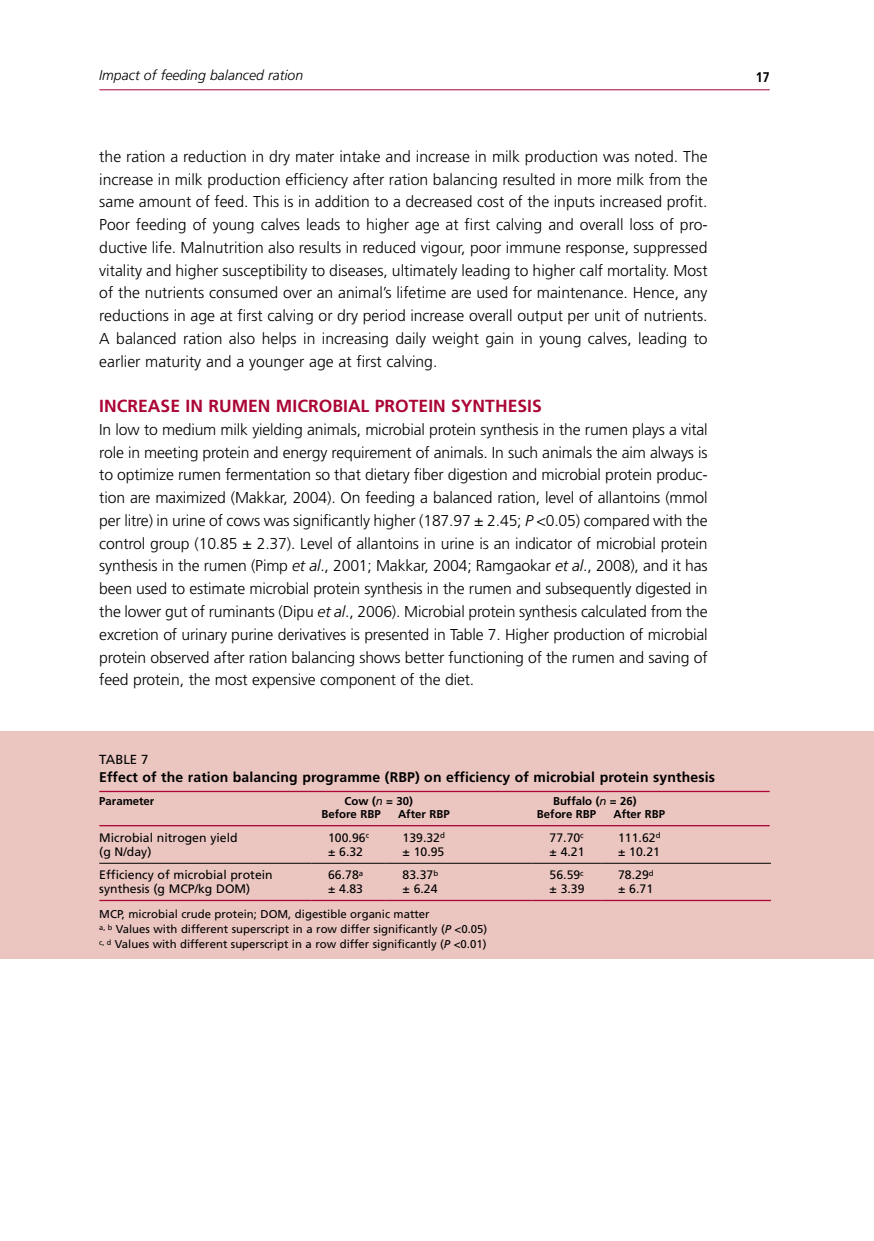
<style>
.page{position:relative;width:874px;height:1241px;background:#fff}
.page>*{position:absolute;margin:0;border:0;box-sizing:border-box;transform-origin:0 0}
.t1{font:700 17.5px "Frutiger LT Std";color:#ab0635}
.t2{font:300 15.75px/22.8px "Frutiger LT Std";letter-spacing:-.005em;color:#000;text-align:justify}
.t3{font:700 14px "Frutiger LT Std";letter-spacing:.01em;color:#000}
.t4{font:italic 300 14px "Frutiger LT Std";color:#000}
.t5{font:700 14px "Frutiger LT Std";letter-spacing:.01em;color:#000;scale:.88 1}
.t6{font:13.12px "Frutiger LT Std";color:#000}
.t7{font:12.25px/14px "Frutiger LT Std";color:#000}
.t8{font:11.38px/14.9px "Frutiger LT Std";color:#000}
.t9{font:700 11.38px "Frutiger LT Std";color:#000}
.s1{font-style:italic}
.s2{font-weight:400;font-style:italic}
</style>
<div class="page">
<hr style="left:99px;top:89px;width:670px;height:1px;background:#ab0635">
<div style="left:0;top:730px;width:873px;height:228px;background:#ebc6c1"></div>
<hr style="left:99px;top:790px;width:670px;height:2px;background:#ab0635">
<hr style="left:99px;top:824px;width:670px;height:2px;background:#ab0635">
<hr style="left:99px;top:899px;width:212px;height:2px;background:#ab0635">
<hr style="left:311px;top:899px;width:74px;height:2px;background:#ab0635">
<hr style="left:385px;top:899px;width:147px;height:2px;background:#ab0635">
<hr style="left:532px;top:899px;width:69px;height:2px;background:#ab0635">
<hr style="left:601px;top:899px;width:169px;height:2px;background:#ab0635">
<hr style="left:99px;top:862px;width:212px;height:1px;background:#000">
<hr style="left:311px;top:862px;width:74px;height:1px;background:#000">
<hr style="left:385px;top:862px;width:147px;height:1px;background:#000">
<hr style="left:532px;top:862px;width:69px;height:1px;background:#000">
<hr style="left:601px;top:862px;width:169px;height:1px;background:#000">
<p class="t4" style="left:99px;top:67px;width:205px">Impact of feeding balanced ration</p>
<p class="t5" style="left:755px;top:69px;width:17px">17</p>
<p class="t2" style="left:99px;top:145px;width:609px">the ration a reduction in dry mater intake and increase in milk production was noted. The increase in milk production efficiency after ration balancing resulted in more milk from the same amount of feed. This is in addition to a decreased cost of the inputs increased profit.<br>Poor feeding of young calves leads to higher age at first calving and overall loss of pro&shy;ductive life. Malnutrition also results in reduced vigour, poor immune response, suppressed vitality and higher susceptibility to diseases, ultimately leading to higher calf mortality. Most of the nutrients consumed over an animal’s lifetime are used for maintenance. Hence, any reductions in age at first calving or dry period increase overall output per unit of nutrients.<br>A balanced ration also helps in increasing daily weight gain in young calves, leading to earlier maturity and a younger age at first calving.</p>
<p class="t1" style="left:99px;top:396px;width:443px">increase in rumen microbial protein synthesis</p>
<p class="t2" style="left:99px;top:418px;width:609px">In low to medium milk yielding animals, microbial protein synthesis in the rumen plays a vital role in meeting protein and energy requirement of animals. In such animals the aim always is to optimize rumen fermentation so that dietary fiber digestion and microbial protein produc&shy;tion are maximized (Makkar, 2004). On feeding a balanced ration, level of allantoins (mmol per litre) in urine of cows was significantly higher (187.97 ± 2.45; <span class="s1">P</span> &lt;0.05) compared with the control group (10.85 ± 2.37). Level of allantoins in urine is an indicator of microbial protein synthesis in the rumen (Pimp <span class="s1">et al</span>., 2001; Makkar, 2004; Ramgaokar <span class="s1">et al</span>., 2008), and it has been used to estimate microbial protein synthesis in the rumen and subsequently digested in the lower gut of ruminants (Dipu <span class="s1">et al</span>., 2006). Microbial protein synthesis calculated from the excretion of urinary purine derivatives is presented in Table 7. Higher production of microbial protein observed after ration balancing shows better functioning of the rumen and saving of feed protein, the most expensive component of the diet.</p>
<p class="t6" style="left:99px;top:751px;width:51px">Table 7</p>
<p class="t3" style="left:99px;top:768px;width:617px">Effect of the ration balancing programme (RBP) on efficiency of microbial protein synthesis</p>
<p class="t9" style="left:99px;top:794px;width:57px">Parameter</p>
<p class="t9" style="left:344px;top:794px;width:70px">Cow (<span class="s2">n</span> = 30)</p>
<p class="t9" style="left:552px;top:794px;width:85px">Buffalo (<span class="s2">n</span> = 26)</p>
<p class="t9" style="left:321px;top:807px;width:61px">Before RBP</p>
<p class="t9" style="left:398px;top:807px;width:53px">After RBP</p>
<p class="t9" style="left:536px;top:807px;width:61px">Before RBP</p>
<p class="t9" style="left:613px;top:807px;width:53px">After RBP</p>
<p class="t7" style="left:99px;top:830px;width:140px">Microbial nitrogen yield (g N/day)</p>
<p class="t7" style="left:328px;top:830px;width:43px">100.96<sup>c </sup>± 6.32</p>
<p class="t7" style="left:402px;top:830px;width:44px">139.32<sup>d </sup>± 10.95</p>
<p class="t7" style="left:549px;top:830px;width:36px">77.70<sup>c </sup>± 4.21</p>
<p class="t7" style="left:618px;top:830px;width:44px">111.62<sup>d </sup>± 10.21</p>
<p class="t7" style="left:99px;top:868px;width:175px">Efficiency of microbial protein synthesis (g MCP/kg DOM)</p>
<p class="t7" style="left:328px;top:868px;width:37px">66.78<sup>a </sup>± 4.83</p>
<p class="t7" style="left:402px;top:868px;width:37px">83.37<sup>b </sup>± 6.24</p>
<p class="t7" style="left:549px;top:868px;width:36px">56.59<sup>c </sup>± 3.39</p>
<p class="t7" style="left:618px;top:868px;width:37px">78.29<sup>d </sup>± 6.71</p>
<p class="t8" style="left:99px;top:906px;width:389px">MCP, microbial crude protein; DOM, digestible organic matter<br><sup>a,</sup> <sup>b</sup> Values with different superscript in a row differ significantly (<span class="s1">P</span> &lt;0.05) <sup>c,</sup> <sup>d</sup> Values with different superscript in a row differ significantly (<span class="s1">P</span> &lt;0.01)</p>
</div>
